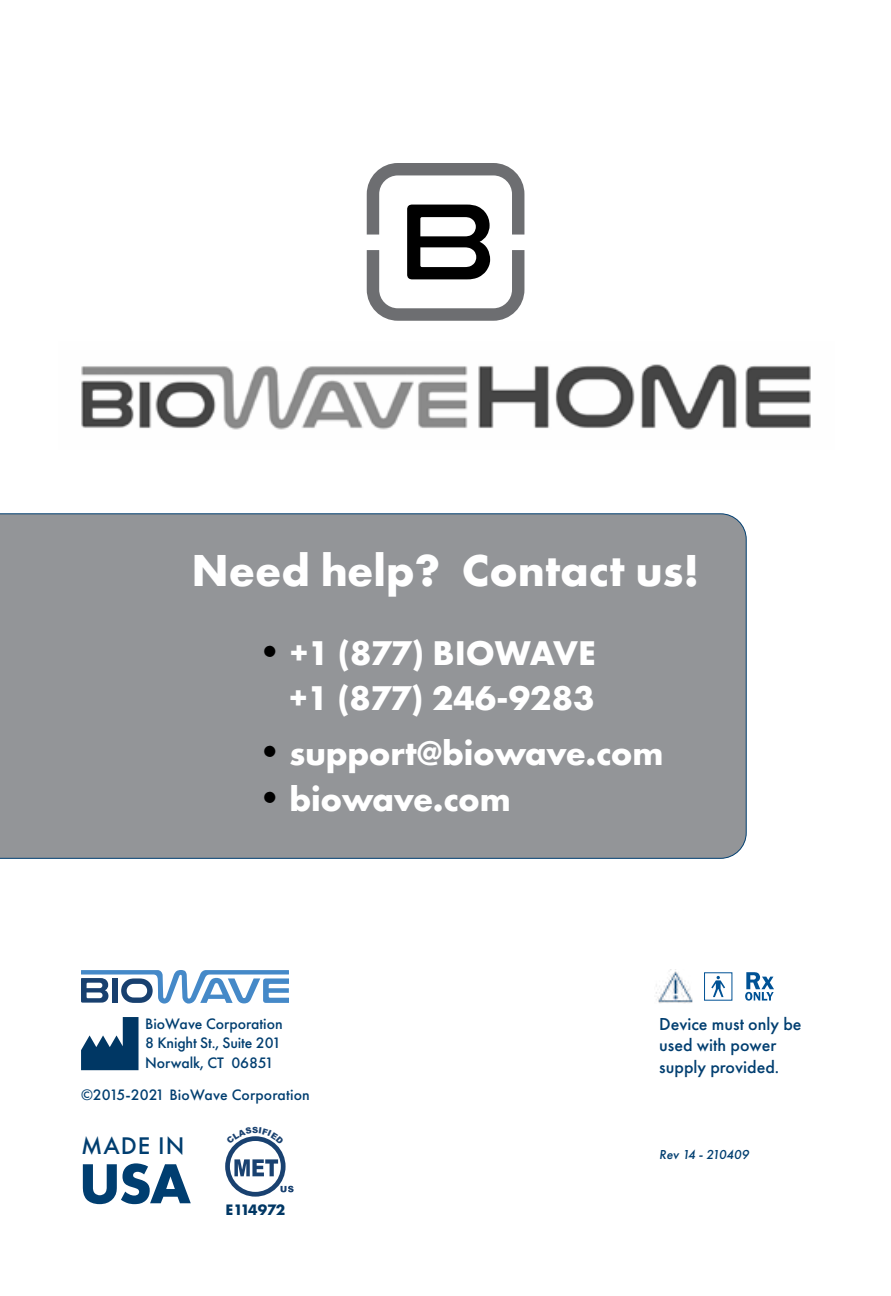
<style>
.page{position:relative;width:891px;height:1296px;background:#fff}
.page>*{position:absolute;margin:0;border:0;box-sizing:border-box;transform-origin:0 0}
.t1{font:700 58.5px "Futura PT";color:#003e70}
.t2{font:700 46.57px "Futura PT";color:#fff}
.t3{font:700 35.55px/45px "Futura PT";letter-spacing:-.01em;color:#fff;text-align:right}
.t4{font:500 24.97px "Futura PT";letter-spacing:.04em;color:#003e70}
.t5{font:500 18px/21.6px "Futura PT";color:#003e70}
.t6{font:500 15.75px/19.6px "Futura PT";color:#003e70;text-align:justify}
.t7{font:700 15.75px "Futura PT";letter-spacing:-.025em;color:#003764}
.t8{font:500 13.5px "Futura PT";color:#003e70}
.t9{font:900 8.55px "Arial";color:#194170}
.s1{font-size:40.05px;color:#000}
</style>
<div class="page">
<img style="left:81px;top:364px;width:730px;height:66px">
<svg style="left:367px;top:163px;width:157px;height:158px"></svg>
<svg style="left:711px;top:976px;width:14px;height:21px"></svg>
<svg style="left:745px;top:972px;width:29px;height:29px"></svg>
<img style="left:656px;top:971px;width:37px;height:32px">
<svg style="left:81px;top:970px;width:208px;height:34px"></svg>
<svg style="left:81px;top:1017px;width:58px;height:53px"></svg>
<div style="left:0;top:514px;width:746px;height:345px;background:#939598"></div>
<svg style="left:225px;top:1136px;width:69px;height:61px"></svg>
<h2 class="t2" style="left:191px;top:541px;width:510px">Need help? Contact us!</h2>
<h3 class="t3" style="left:250px;top:630px;width:347px"><span class="s1">•</span>+1 (877) BIOWAVE +1 (877) 246-9283</h3>
<h3 class="t3" style="left:250px;top:730px;width:415px"><span class="s1">•</span>support@biowave.com</h3>
<h3 class="t3" style="left:250px;top:776px;width:263px"><span class="s1">•</span>biowave.com</h3>
<p class="t6" style="left:145px;top:1014px;width:139px">BioWave Corporation 8 Knight St., Suite 201<br>Norwalk, CT 06851</p>
<p class="t6" style="left:81px;top:1085px;width:230px">©2015-2021 BioWave Corporation</p>
<p class="t9" style="left:252px;top:1124px;width:8px">S</p>
<h3 class="t4" style="left:81px;top:1130px;width:105px">MADE IN</h3>
<h1 class="t1" style="left:79px;top:1146px;width:114px">USA</h1>
<p class="t7" style="left:226px;top:1199px;width:61px">E114972</p>
<p class="t5" style="left:659px;top:1013px;width:144px">Device must only be used with power supply provided.</p>
<p class="t8" style="left:659px;top:1147px;width:93px">Rev 14 - 210409</p>
</div>
